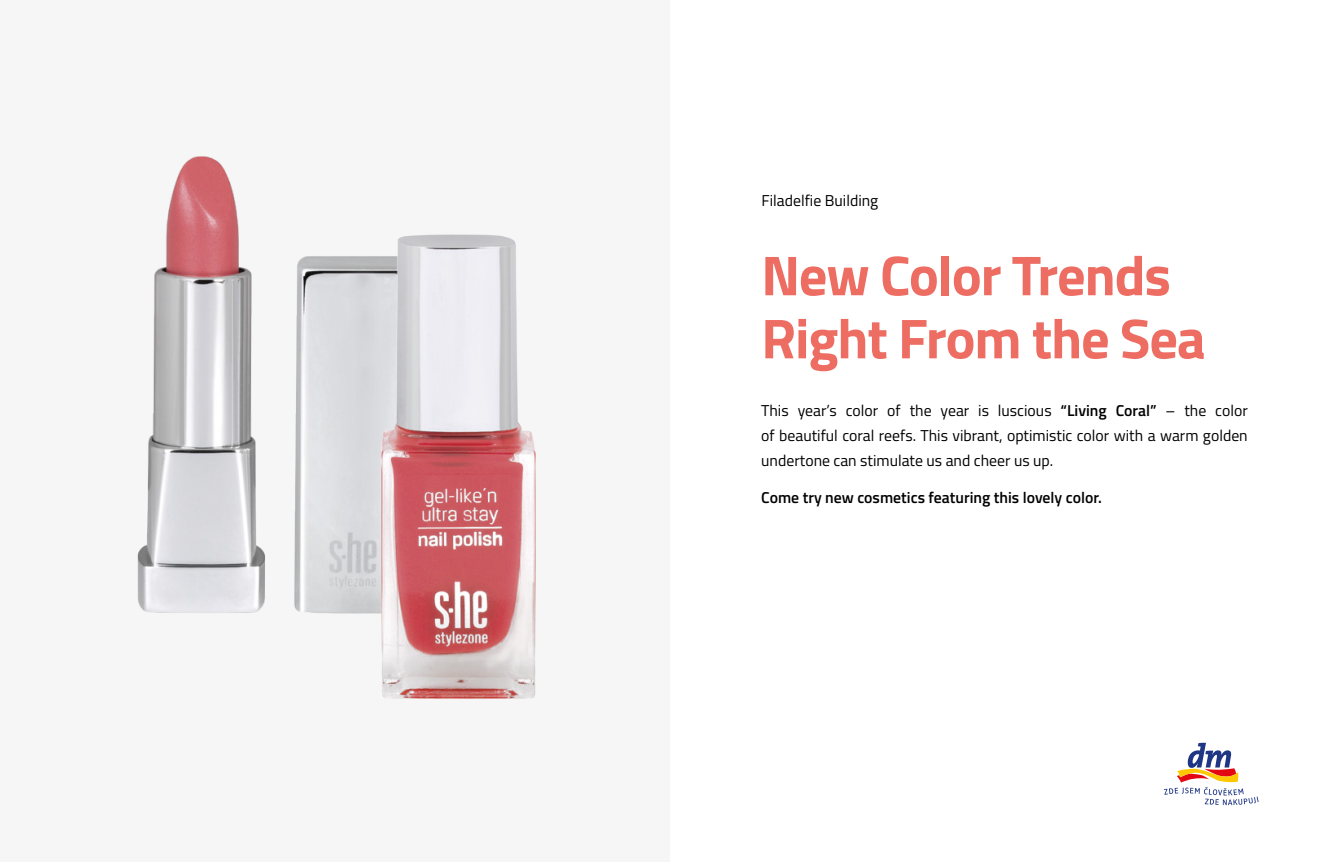
<style>
.page{position:relative;width:1340px;height:862px;background:#fff}
.page>*{position:absolute;margin:0;border:0;box-sizing:border-box;transform-origin:0 0}
.t1{font:700 56.25px/63px "Titillium Web";letter-spacing:-.02em;color:#ed6d63}
.t2{font:15.75px/24.8px "Titillium Web";color:#000;text-align:justify}
.t3{font:600 15.75px "Titillium Web";color:#000}
.s1{font-weight:600}
</style>
<div class="page">
<div style="left:0;top:0;width:670px;height:861px;background:#f6f6f6"></div>
<img style="left:137px;top:156px;width:211px;height:458px">
<img style="left:348px;top:234px;width:188px;height:465px">
<svg style="left:1163px;top:742px;width:95px;height:62px"></svg>
<p class="t2" style="left:761px;top:187px;width:118px">Filadelfie Building</p>
<h1 class="t1" style="left:761px;top:241px;width:446px">New Color Trends<br>Right From the Sea</h1>
<p class="t2" style="left:761px;top:397px;width:488px">This year’s color of the year is luscious <span class="s1">“Living Coral”</span> – the color of beautiful coral reefs. This vibrant, optimistic color with a warm golden undertone can stimulate us and cheer us up.</p>
<p class="t3" style="left:761px;top:485px;width:342px">Come try new cosmetics featuring this lovely color.</p>
</div>
